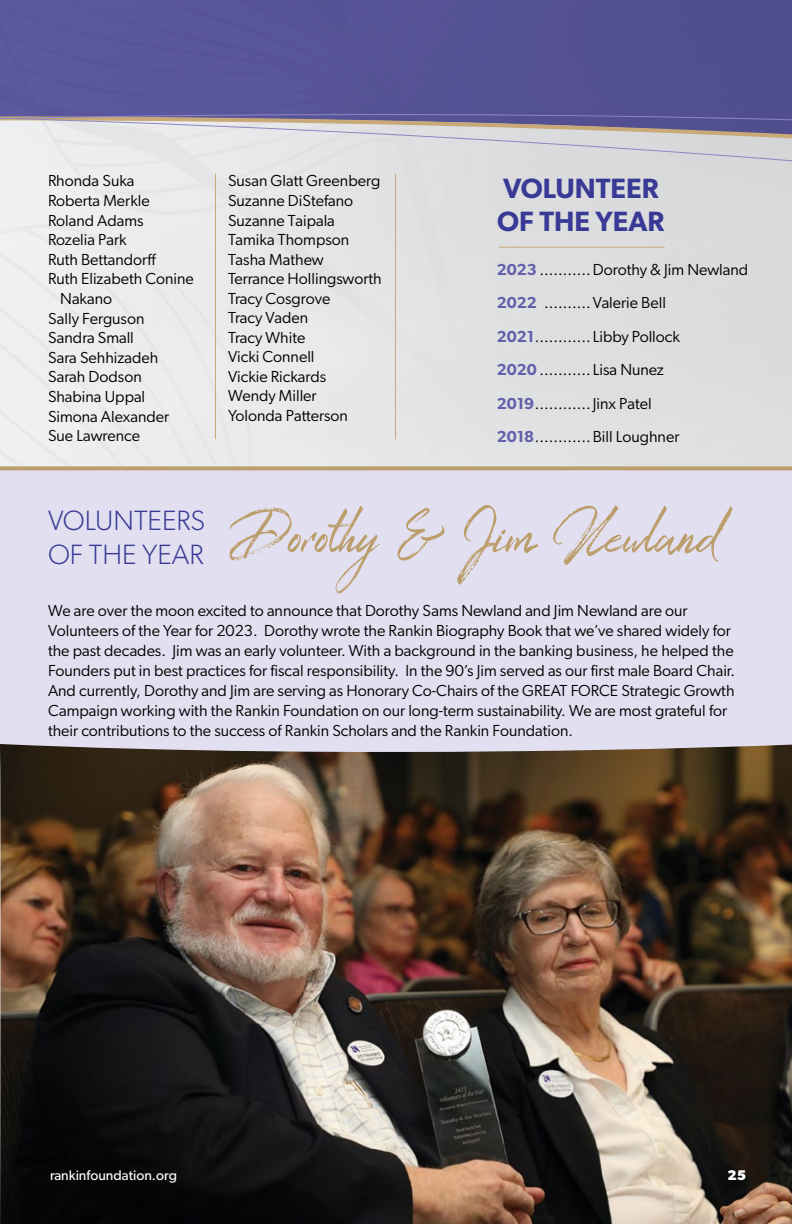
<style>
.page{position:relative;width:792px;height:1224px;background:#fff}
.page>*{position:absolute;margin:0;border:0;box-sizing:border-box;transform-origin:0 0}
.t1{font:84px "The Overleys";color:#bc9e6d}
.t2{font:300 28px/33.6px "Gibson";color:#393a96}
.t3{font:600 28px/33.6px "Gibson";color:#393a96}
.t4{font:16px/19.6px "Gibson";color:#000}
.t5{font:14px "Gibson";color:#fff}
.t6{font:700 14px "Gibson";color:#fff}
.s1{font-weight:600;color:#635faa}
</style>
<div class="page">
<svg style="left:0;top:0;width:792px;height:92px;background:#565296"></svg>
<svg style="left:0;top:93px;width:792px;height:73px;background:#a7a4be"></svg>
<div style="left:0;top:468px;width:792px;height:288px;background:#e2e0f0"></div>
<img style="left:0;top:744px;width:792px;height:480px">
<hr style="left:215px;top:174px;width:1px;height:265px;background:#c8a977">
<hr style="left:395px;top:174px;width:1px;height:265px;background:#c8a977">
<svg style="left:0;top:466px;width:792px;height:4px;background:#c0a579"></svg>
<hr style="left:499px;top:247px;width:166px;height:1px;background:#c8a977">
<p class="t4" style="left:48px;top:171px;width:88px">Rhonda Suka</p>
<p class="t4" style="left:48px;top:190px;width:103px">Roberta Merkle</p>
<p class="t4" style="left:48px;top:210px;width:97px">Roland Adams</p>
<p class="t4" style="left:48px;top:230px;width:80px">Rozelia Park</p>
<p class="t4" style="left:48px;top:249px;width:110px">Ruth Bettandorff</p>
<p class="t4" style="left:48px;top:269px;width:147px">Ruth Elizabeth Conine</p>
<p class="t4" style="left:60px;top:288px;width:54px">Nakano</p>
<p class="t4" style="left:48px;top:308px;width:98px">Sally Ferguson</p>
<p class="t4" style="left:48px;top:328px;width:87px">Sandra Small</p>
<p class="t4" style="left:48px;top:347px;width:112px">Sara Sehhizadeh</p>
<p class="t4" style="left:48px;top:367px;width:95px">Sarah Dodson</p>
<p class="t4" style="left:48px;top:386px;width:99px">Shabina Uppal</p>
<p class="t4" style="left:48px;top:406px;width:123px">Simona Alexander</p>
<p class="t4" style="left:48px;top:426px;width:94px">Sue Lawrence</p>
<h2 class="t2" style="left:48px;top:503px;width:159px">VOLUNTEERS<br>OF THE YEAR</h2>
<p class="t4" style="left:228px;top:171px;width:155px">Susan Glatt Greenberg<br>Suzanne DiStefano<br>Suzanne Taipala<br>Tamika Thompson<br>Tasha Mathew<br>Terrance Hollingsworth<br>Tracy Cosgrove<br>Tracy Vaden<br>Tracy White<br>Vicki Connell<br>Vickie Rickards<br>Wendy Miller<br>Yolonda Patterson</p>
<h2 class="t3" style="left:497px;top:170px;width:169px">VOLUNTEER<br>OF THE YEAR</h2>
<p class="t4" style="left:497px;top:252px;width:253px;line-height:33.6px"><span class="s1">2023</span> ...........Dorothy &amp; Jim Newland<br><span class="s1">2022</span> ..........Valerie Bell<br><span class="s1">2021</span>............ Libby Pollock<br><span class="s1">2020</span> ........... Lisa Nunez<br><span class="s1">2019</span>............Jinx Patel<br><span class="s1">2018</span>............Bill Loughner</p>
<h1 class="t1" style="left:228px;top:482px;width:492px">Dorothy &amp; Jim Newland</h1>
<p class="t4" style="left:48px;top:600px;width:689px">We are over the moon excited to announce that Dorothy Sams Newland and Jim Newland are our Volunteers of the Year for 2023. Dorothy wrote the Rankin Biography Book that we’ve shared widely for the past decades. Jim was an early volunteer. With a background in the banking business, he helped the Founders put in best practices for fiscal responsibility. In the 90’s Jim served as our first male Board Chair.<br>And currently, Dorothy and Jim are serving as Honorary Co-Chairs of the GREAT FORCE Strategic Growth Campaign working with the Rankin Foundation on our long-term sustainability. We are most grateful for their contributions to the success of Rankin Scholars and the Rankin Foundation.</p>
<p class="t5" style="left:50px;top:1167px;width:129px">rankinfoundation.org</p>
<p class="t6" style="left:727px;top:1167px;width:20px">25</p>
</div>
